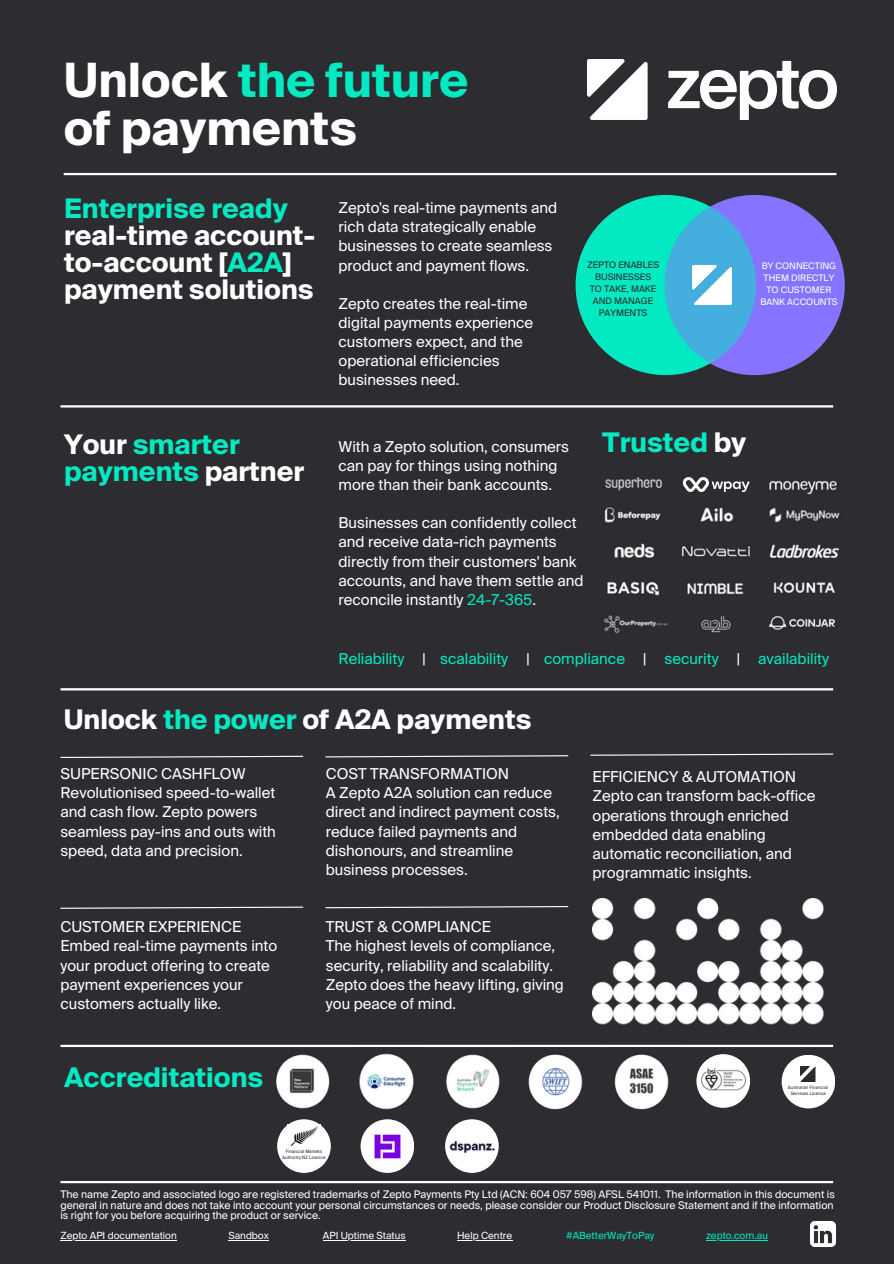
<style>
.page{position:relative;width:894px;height:1264px;background:#fff}
.page>*{position:absolute;margin:0;border:0;box-sizing:border-box;transform-origin:0 0}
.t1{font:700 47.25px/47.2px "Suisse Intl";color:#fff}
.t2{font:700 27px/27px "Suisse Intl";color:#fff}
.t3{font:700 27px/27px "Suisse Intl";color:#03e9c1}
.t4{font:15px/19.2px "Suisse Intl";color:#fff}
.t5{font:15px "Suisse Intl";color:#03e9c1}
.t6{font:10.5px/10.5px "Suisse Intl";color:#fff}
.t7{font:9.9px "Suisse Intl";color:#fff}
.t8{font:9.9px "Suisse Intl";color:#03e9c1}
.t9{font:9px/12px "Suisse Intl";color:#2d2d31;text-align:center}
.t10{font:9px/12px "Suisse Intl";color:#fff;text-align:center}
.t11{font:4.5px/6px "Suisse Intl";color:#2d2d31;text-align:center}
.s1{color:#03e9c1}
.s2{color:#fff}
</style>
<div class="page">
<div style="left:0;top:0;width:893px;height:1263px;background:#2d2d31"></div>
<img style="left:587px;top:59px;width:249px;height:61px">
<hr style="left:64px;top:173px;width:772px;height:2px;background:#fff">
<hr style="left:60px;top:405px;width:773px;height:2px;background:#fff">
<img style="left:604px;top:507px;width:236px;height:127px">
<hr style="left:60px;top:688px;width:773px;height:2px;background:#fff">
<svg style="left:60px;top:755px;width:244px;height:3px"></svg>
<svg style="left:325px;top:755px;width:244px;height:3px"></svg>
<svg style="left:590px;top:753px;width:244px;height:3px"></svg>
<svg style="left:60px;top:906px;width:244px;height:3px"></svg>
<svg style="left:325px;top:906px;width:244px;height:2px"></svg>
<hr style="left:60px;top:1044px;width:773px;height:3px;background:#fff">
<img style="left:592px;top:898px;width:230px;height:127px">
<img style="left:810px;top:1221px;width:25px;height:25px">
<svg style="left:575px;top:195px;width:269px;height:180px"></svg>
<svg style="left:664px;top:207px;width:91px;height:156px;background:#43afde"></svg>
<img style="left:692px;top:265px;width:39px;height:40px">
<hr style="left:60px;top:1180px;width:773px;height:3px;background:#fff">
<div style="left:781px;top:1054px;width:54px;height:54px;background:#fff;border-radius:50%"></div>
<img style="left:800px;top:1066px;width:15px;height:15px">
<img style="left:605px;top:477px;width:57px;height:14px">
<img style="left:769px;top:480px;width:68px;height:14px">
<svg style="left:682px;top:477px;width:67px;height:14px"></svg>
<hr style="left:60px;top:1239px;width:117px;height:1px;background:#fff">
<hr style="left:228px;top:1239px;width:41px;height:1px;background:#fff">
<hr style="left:323px;top:1239px;width:82px;height:1px;background:#fff">
<hr style="left:457px;top:1239px;width:55px;height:1px;background:#fff">
<hr style="left:706px;top:1239px;width:61px;height:1px;background:#03e9c1">
<img style="left:276px;top:1054px;width:54px;height:55px">
<img style="left:359px;top:1053px;width:55px;height:57px">
<img style="left:446px;top:1054px;width:54px;height:55px">
<img style="left:528px;top:1054px;width:55px;height:56px">
<img style="left:614px;top:1054px;width:55px;height:56px">
<div style="left:696px;top:1054px;width:53px;height:53px;background:#fff;border-radius:50%"></div>
<img style="left:701px;top:1068px;width:43px;height:23px">
<div style="left:277px;top:1119px;width:54px;height:53px;background:#fff;border-radius:50%"></div>
<img style="left:290px;top:1126px;width:28px;height:20px">
<div style="left:360px;top:1119px;width:54px;height:53px;background:#fff;border-radius:50%"></div>
<img style="left:374px;top:1134px;width:27px;height:25px">
<div style="left:445px;top:1119px;width:53px;height:53px;background:#fff;border-radius:50%"></div>
<img style="left:449px;top:1140px;width:46px;height:14px">
<h2 class="t1" style="left:64px;top:61px;width:406px">Unlock <span class="s1">the future </span>of payments</h2>
<p class="t2" style="left:64px;top:197px;width:253px"><span class="s1">Enterprise ready </span>real-time account&shy;to-account [<span class="s1">A2A</span>] payment solutions</p>
<h2 class="t4" style="left:338px;top:199px;width:220px">Zepto's real-time payments and rich data strategically enable businesses to create seamless product and payment flows.</h2>
<p class="t4" style="left:338px;top:295px;width:196px">Zepto creates the real-time digital payments experience customers expect, and the operational efficiencies businesses need.</p>
<h2 class="t9" style="left:587px;top:259px;width:74px">ZEPTO ENABLES<br>BUSINESSES<br>TO TAKE, MAKE<br>AND MANAGE<br>PAYMENTS</h2>
<p class="t10" style="left:760px;top:261px;width:79px">BY CONNECTING<br>THEM DIRECTLY<br>TO CUSTOMER<br>BANK ACCOUNTS</p>
<h2 class="t3" style="left:64px;top:433px;width:242px"><span class="s2">Your</span> smarter payments <span class="s2">partner</span></h2>
<h5 class="t4" style="left:338px;top:438px;width:232px">With a Zepto solution, consumers can pay for things using nothing more than their bank accounts.</h5>
<p class="t4" style="left:338px;top:514px;width:246px">Businesses can confidently collect and receive data-rich payments directly from their customers' bank accounts, and have them settle and reconcile instantly <span class="s1">24-7-365</span>.</p>
<h3 class="t3" style="left:602px;top:431px;width:146px">Trusted <span class="s2">by</span></h3>
<h3 class="t5" style="left:338px;top:652px;width:492px">Reliability <span class="s2">|</span> scalability <span class="s2">|</span> compliance <span class="s2">|</span> security <span class="s2">|</span> availability</h3>
<h5 class="t2" style="left:64px;top:707px;width:469px">Unlock <span class="s1">the power</span> of A2A payments</h5>
<h3 class="t4" style="left:60px;top:765px;width:217px">SUPERSONIC CASHFLOW<br>Revolutionised speed-to-wallet and cash flow. Zepto powers seamless pay-ins and outs with speed, data and precision.</h3>
<h3 class="t4" style="left:326px;top:765px;width:235px">COST TRANSFORMATION<br>A Zepto A2A solution can reduce direct and indirect payment costs, reduce failed payments and dishonours, and streamline business processes.</h3>
<h3 class="t4" style="left:60px;top:918px;width:218px">CUSTOMER EXPERIENCE<br>Embed real-time payments into your product offering to create payment experiences your customers actually like.</h3>
<h3 class="t3" style="left:64px;top:1066px;width:201px">Accreditations</h3>
<h3 class="t4" style="left:326px;top:918px;width:239px">TRUST &amp; COMPLIANCE<br>The highest levels of compliance, security, reliability and scalability.<br>Zepto does the heavy lifting, giving you peace of mind.</h3>
<p class="t11" style="left:282px;top:1148px;width:45px">Financial Markets<br>Authority NZ Licence</p>
<h3 class="t4" style="left:592px;top:768px;width:224px">EFFICIENCY &amp; AUTOMATION<br>Zepto can transform back-office operations through enriched embedded data enabling automatic reconciliation, and programmatic insights.</h3>
<p class="t11" style="left:787px;top:1085px;width:42px">Australian Financial</p>
<p class="t11" style="left:790px;top:1091px;width:37px">Services Licence</p>
<p class="t6" style="left:60px;top:1190px;width:775px">The name Zepto and associated logo are registered trademarks of Zepto Payments Pty Ltd (ACN: 604 057 598) AFSL 541011. The information in this document is general in nature and does not take into account your personal circumstances or needs, please consider our Product Disclosure Statement and if the information is right for you before acquiring the product or service.</p>
<h3 class="t7" style="left:60px;top:1231px;width:118px">Zepto API documentation</h3>
<h3 class="t7" style="left:228px;top:1231px;width:42px">Sandbox</h3>
<h3 class="t7" style="left:323px;top:1231px;width:84px">API Uptime Status</h3>
<p class="t7" style="left:457px;top:1231px;width:56px">Help Centre</p>
<p class="t8" style="left:566px;top:1231px;width:90px">#ABetterWayToPay</p>
<p class="t8" style="left:706px;top:1231px;width:63px">zepto.com.au</p>
</div>
